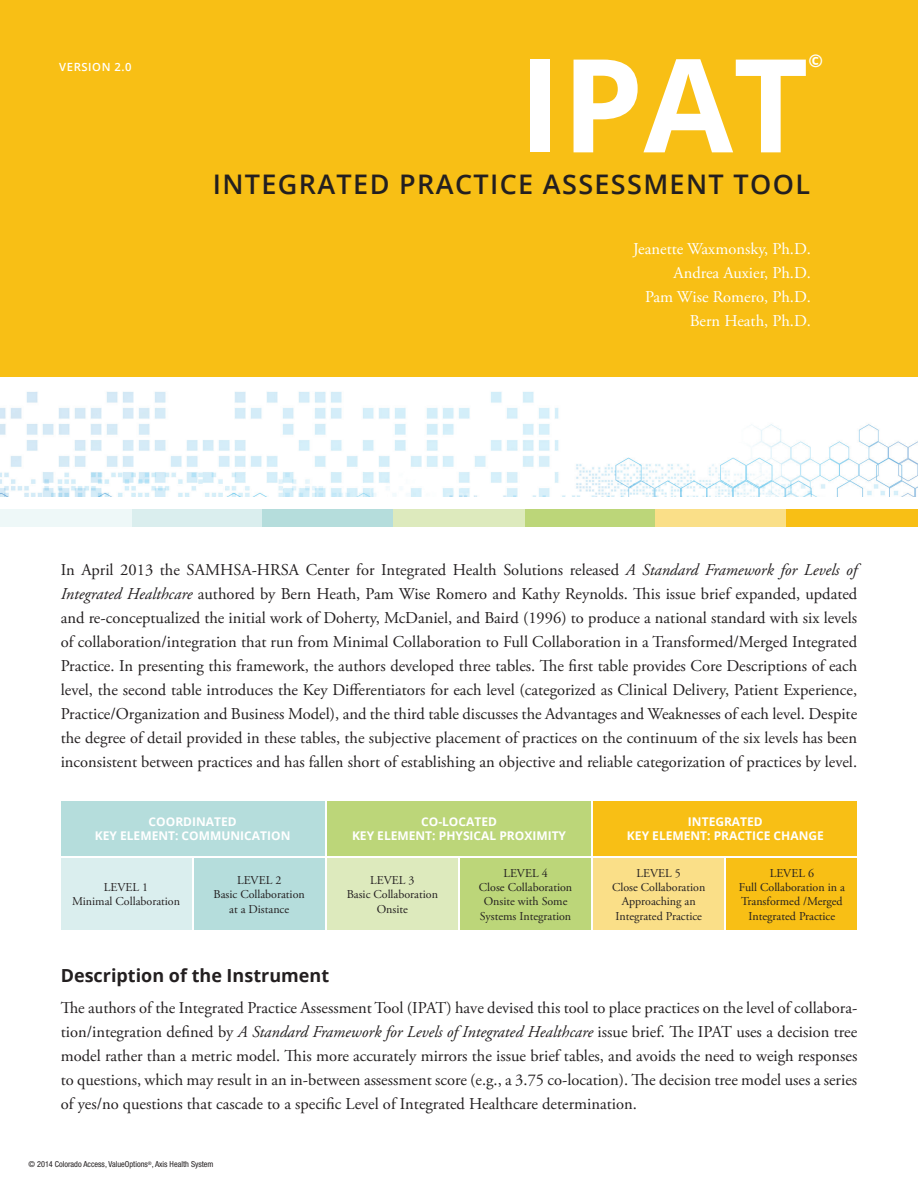
<style>
.page{position:relative;width:918px;height:1188px;background:#fff}
.page>*{position:absolute;margin:0;border:0;box-sizing:border-box;transform-origin:0 0}
.t1{font:700 130.05px "Open Sans";color:#fff}
.t2{font:600 27px "Open Sans";letter-spacing:.05em;color:#231f20}
.t3{font:700 18px "Open Sans";color:#231f20}
.t4{font:700 17.55px "Open Sans";color:#fff}
.t5{font:16.5px/24px "Adobe Garamond Pro";color:#231f20;text-align:justify}
.t6{font:16.5px/24px "Adobe Garamond Pro";color:#fff;text-align:right}
.t7{font:12px/14.4px "Adobe Garamond Pro";color:#231f20;text-align:center}
.t8{font:700 12px/14.4px "Open Sans";color:#fff;text-align:center}
.t9{font:600 11.25px "Open Sans";letter-spacing:.05em;color:#fff}
.t10{font:condensed 8.25px "Helvetica Neue";color:#231f20}
.s1{font-style:italic}
</style>
<div class="page">
<div style="left:0;top:0;width:918px;height:377px;background:#f8bf15"></div>
<img style="left:0;top:391px;width:918px;height:105px">
<div style="left:131px;top:509px;width:132px;height:17px;background:#daeeee"></div>
<div style="left:0;top:509px;width:132px;height:17px;background:#eef8f8"></div>
<div style="left:262px;top:509px;width:132px;height:17px;background:#b5dddc"></div>
<div style="left:524px;top:509px;width:132px;height:17px;background:#bcd679"></div>
<div style="left:655px;top:509px;width:132px;height:17px;background:#fadf88"></div>
<div style="left:786px;top:509px;width:132px;height:17px;background:#f8bf15"></div>
<div style="left:393px;top:509px;width:132px;height:17px;background:#ddeabd"></div>
<div style="left:61px;top:801px;width:264px;height:54px;background:#b5dddc"></div>
<div style="left:61px;top:858px;width:130px;height:72px;background:#daeeee"></div>
<div style="left:194px;top:858px;width:131px;height:72px;background:#b5dddc"></div>
<div style="left:327px;top:858px;width:131px;height:72px;background:#ddeabd"></div>
<div style="left:460px;top:858px;width:131px;height:72px;background:#bcd679"></div>
<div style="left:593px;top:858px;width:131px;height:72px;background:#fadf88"></div>
<div style="left:727px;top:858px;width:130px;height:72px;background:#f8bf15"></div>
<div style="left:327px;top:801px;width:264px;height:54px;background:#bcd679"></div>
<div style="left:594px;top:801px;width:263px;height:54px;background:#f8bf15"></div>
<p class="t9" style="left:59px;top:59px;width:74px">VERSION 2.0</p>
<h1 class="t1" style="left:519px;top:13px;width:291px">IPAT</h1>
<p class="t4" style="left:808px;top:49px;width:16px">©</p>
<h2 class="t2" style="left:213px;top:166px;width:599px">INTEGRATED PRACTICE ASSESSMENT TOOL</h2>
<p class="t6" style="left:633px;top:237px;width:179px">Jeanette Waxmonsky, Ph.D.<br>Andrea Auxier, Ph.D.<br>Pam Wise Romero, Ph.D.<br>Bern Heath, Ph.D.</p>
<p class="t5" style="left:61px;top:559px;width:798px">In April 2013 the SAMHSA-HRSA Center for Integrated Health Solutions released <span class="s1">A Standard Framework for Levels of Integrated Healthcare</span> authored by Bern Heath, Pam Wise Romero and Kathy Reynolds. This issue brief expanded, updated and re-conceptualized the initial work of Doherty, McDaniel, and Baird (1996) to produce a national standard with six levels of collaboration/integration that run from Minimal Collaboration to Full Collaboration in a Transformed/Merged Integrated Practice. In presenting this framework, the authors developed three tables. The first table provides Core Descriptions of each level, the second table introduces the Key Differentiators for each level (categorized as Clinical Delivery, Patient Experience, Practice/Organization and Business Model), and the third table discusses the Advantages and Weaknesses of each level. Despite the degree of detail provided in these tables, the subjective placement of practices on the continuum of the six levels has been inconsistent between practices and has fallen short of establishing an objective and reliable categorization of practices by level.</p>
<p class="t8" style="left:95px;top:814px;width:197px">COORDINATED<br>KEY ELEMENT: COMMUNICATION</p>
<p class="t8" style="left:352px;top:814px;width:216px">CO-LOCATED<br>KEY ELEMENT: PHYSICAL PROXIMITY</p>
<p class="t8" style="left:627px;top:814px;width:198px">INTEGRATED<br>KEY ELEMENT: PRACTICE CHANGE</p>
<p class="t7" style="left:72px;top:880px;width:110px">LEVEL 1<br>Minimal Collaboration</p>
<p class="t7" style="left:214px;top:873px;width:93px">LEVEL 2<br>Basic Collaboration at a Distance</p>
<p class="t7" style="left:347px;top:873px;width:93px">LEVEL 3<br>Basic Collaboration<br>Onsite</p>
<p class="t7" style="left:479px;top:866px;width:95px">LEVEL 4<br>Close Collaboration<br>Onsite with Some<br>Systems Integration</p>
<p class="t7" style="left:612px;top:866px;width:95px">LEVEL 5<br>Close Collaboration<br>Approaching an<br>Integrated Practice</p>
<p class="t7" style="left:739px;top:866px;width:107px">LEVEL 6<br>Full Collaboration in a<br>Transformed /Merged<br>Integrated Practice</p>
<p class="t3" style="left:61px;top:963px;width:270px">Description of the Instrument</p>
<p class="t5" style="left:61px;top:997px;width:798px">The authors of the Integrated Practice Assessment Tool (IPAT) have devised this tool to place practices on the level of collabora&shy;tion/integration defined by <span class="s1">A Standard Framework for Levels of Integrated Healthcare</span> issue brief. The IPAT uses a decision tree model rather than a metric model. This more accurately mirrors the issue brief tables, and avoids the need to weigh responses to questions, which may result in an in-between assessment score (e.g., a 3.75 co-location). The decision tree model uses a series of yes/no questions that cascade to a specific Level of Integrated Healthcare determination.</p>
<p class="t10" style="left:29px;top:1160px;width:187px">© 2014 Colorado Access, ValueOptions<sup>®</sup>, Axis Health System</p>
</div>
